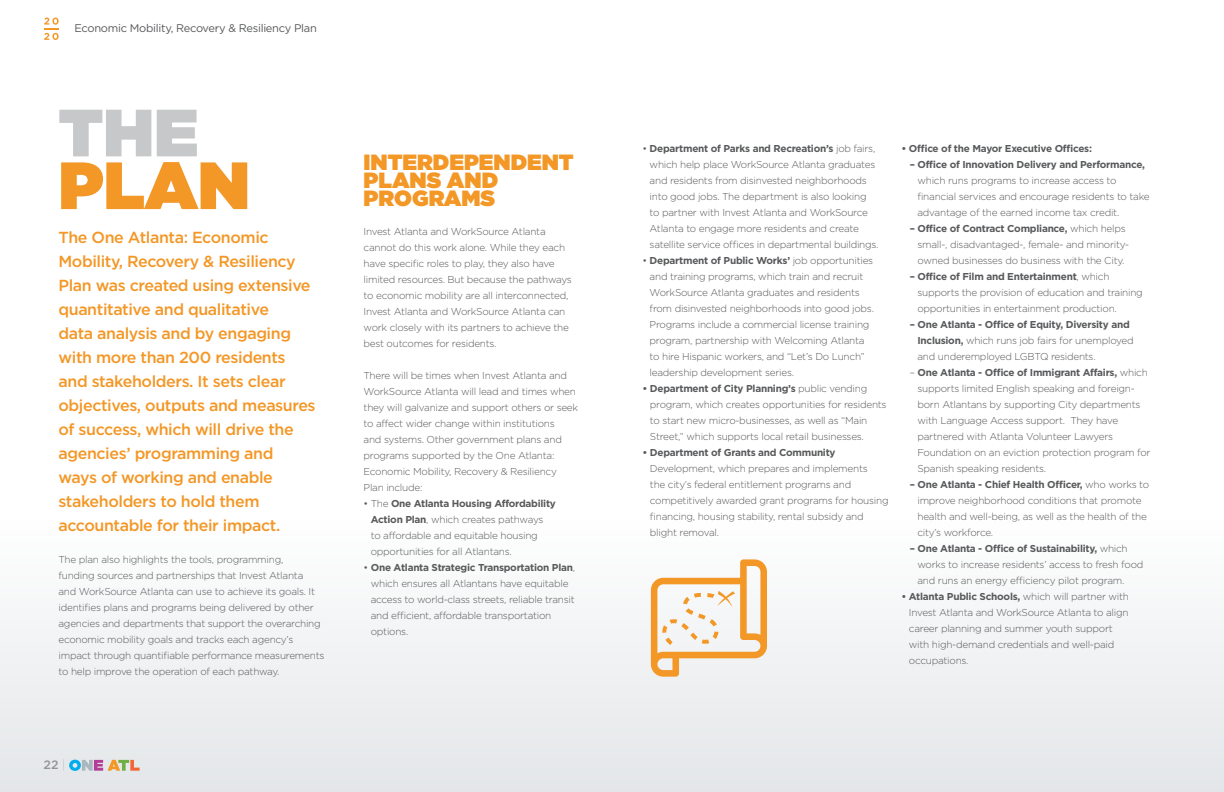
<style>
.page{position:relative;width:1224px;height:792px;background:#fff}
.page>*{position:absolute;margin:0;border:0;box-sizing:border-box;transform-origin:0 0}
.t1{font:900 66.6px "Gotham";color:#f39726}
.t2{font:900 66.6px "Gotham";color:#c7c8ca}
.t3{font:900 22px/18px "Gotham";color:#f39726}
.t4{font:500 16px/24px "Gotham";letter-spacing:-.025em;color:#f39726}
.t5{font:500 12.2px "Gotham";color:#949598}
.t6{font:11.1px "Gotham";letter-spacing:-.025em;color:#58595b}
.t7{font:300 10px/16px "Gotham";letter-spacing:-.025em;color:#58595b}
.t8{font:700 10px "Gotham";letter-spacing:-.025em;color:#58595b}
.s1{font-weight:700}
.s2{font-weight:100}
</style>
<div class="page">
<div style="left:0;top:521px;width:612px;height:271px;background:linear-gradient(to right,#f1f2f3,#f1f2f3)"></div>
<div style="left:612px;top:521px;width:612px;height:271px;background:linear-gradient(to right,#eff1f2,#f1f3f4)"></div>
<svg style="left:44px;top:18px;width:15px;height:22px"></svg>
<svg style="left:69px;top:760px;width:71px;height:11px"></svg>
<svg style="left:651px;top:559px;width:116px;height:118px"></svg>
<p class="t6" style="left:74px;top:22px;width:244px">Economic Mobility, Recovery &amp; Resiliency Plan</p>
<h1 class="t2" style="left:58px;top:94px;width:141px">THE</h1>
<h1 class="t1" style="left:58px;top:147px;width:193px">PLAN</h1>
<h2 class="t3" style="left:364px;top:152px;width:212px">INTERDEPENDENT<br>PLANS AND<br>PROGRAMS</h2>
<p class="t7" style="left:364px;top:223px;width:210px">Invest Atlanta and WorkSource Atlanta cannot do this work alone. While they each have specific roles to play, they also have limited resources. But because the pathways to economic mobility are all interconnected, Invest Atlanta and WorkSource Atlanta can work closely with its partners to achieve the best outcomes for residents.</p>
<p class="t7" style="left:364px;top:367px;width:216px">There will be times when Invest Atlanta and WorkSource Atlanta will lead and times when they will galvanize and support others or seek to affect wider change within institutions<br>and systems. Other government plans and programs supported by the One Atlanta:<br>Economic Mobility, Recovery &amp; Resiliency Plan include:</p>
<p class="t7" style="left:371px;top:495px;width:187px;text-indent:-7px">• The <span class="s1">One Atlanta Housing Affordability Action Plan</span>, which creates pathways<br>to affordable and equitable housing opportunities for all Atlantans.</p>
<p class="t7" style="left:371px;top:559px;width:206px;text-indent:-7px">• <span class="s1">One Atlanta Strategic Transportation Plan</span>, which ensures all Atlantans have equitable access to world-class streets, reliable transit and efficient, affordable transportation options.</p>
<p class="t4" style="left:58px;top:225px;width:259px">The One Atlanta: Economic<br>Mobility, Recovery &amp; Resiliency<br>Plan was created using extensive quantitative and qualitative<br>data analysis and by engaging with more than 200 residents and stakeholders. It sets clear objectives, outputs and measures of success, which will drive the agencies’ programming and ways of working and enable stakeholders to hold them accountable for their impact.</p>
<p class="t7" style="left:58px;top:551px;width:267px">The plan also highlights the tools, programming,<br>funding sources and partnerships that Invest Atlanta<br>and WorkSource Atlanta can use to achieve its goals. It identifies plans and programs being delivered by other agencies and departments that support the overarching economic mobility goals and tracks each agency’s impact through quantifiable performance measurements to help improve the operation of each pathway.</p>
<p class="t5" style="left:44px;top:758px;width:23px">22 <span class="s2">|</span></p>
<p class="t7" style="left:650px;top:140px;width:230px;text-indent:-7px">• <span class="s1">Department of Parks and Recreation’s</span> job fairs, which help place WorkSource Atlanta graduates and residents from disinvested neighborhoods into good jobs. The department is also looking to partner with Invest Atlanta and WorkSource Atlanta to engage more residents and create satellite service offices in departmental buildings.</p>
<p class="t7" style="left:650px;top:252px;width:226px;text-indent:-7px">• <span class="s1">Department of Public Works’</span> job opportunities and training programs, which train and recruit WorkSource Atlanta graduates and residents from disinvested neighborhoods into good jobs.<br>Programs include a commercial license training program, partnership with Welcoming Atlanta to hire Hispanic workers, and “Let’s Do Lunch” leadership development series.</p>
<p class="t7" style="left:650px;top:380px;width:238px;text-indent:-8px"><span class="s1">• Department of City Planning’s</span> public vending program, which creates opportunities for residents to start new micro-businesses, as well as “Main Street,” which supports local retail businesses.</p>
<p class="t8" style="left:642px;top:447px;width:195px">• Department of Grants and Community</p>
<p class="t7" style="left:650px;top:460px;width:240px">Development, which prepares and implements<br>the city’s federal entitlement programs and competitively awarded grant programs for housing financing, housing stability, rental subsidy and blight removal.</p>
<p class="t8" style="left:901px;top:143px;width:192px">• Office of the Mayor Executive Offices:</p>
<p class="t8" style="left:910px;top:159px;width:237px">– Office of Innovation Delivery and Performance,</p>
<p class="t7" style="left:917px;top:172px;width:234px">which runs programs to increase access to financial services and encourage residents to take advantage of the earned income tax credit.</p>
<p class="t7" style="left:917px;top:220px;width:213px;text-indent:-8px"><span class="s1">– Office of Contract Compliance,</span> which helps small-, disadvantaged-, female- and minority&shy;owned businesses do business with the City.</p>
<p class="t7" style="left:917px;top:268px;width:227px;text-indent:-8px"><span class="s1">– Office of Film and Entertainment</span>, which supports the provision of education and training opportunities in entertainment production.</p>
<p class="t7" style="left:917px;top:316px;width:218px;text-indent:-8px"><span class="s1">– One Atlanta - Office of Equity, Diversity and<br>Inclusion,</span> which runs job fairs for unemployed and underemployed LGBTQ residents.</p>
<p class="t7" style="left:917px;top:364px;width:235px;text-indent:-8px">– <span class="s1">One Atlanta - Office of Immigrant Affairs,</span> which supports limited English speaking and foreign&shy;born Atlantans by supporting City departments with Language Access support. They have partnered with Atlanta Volunteer Lawyers Foundation on an eviction protection program for Spanish speaking residents.</p>
<p class="t7" style="left:917px;top:476px;width:233px;text-indent:-8px"><span class="s1">– One Atlanta - Chief Health Officer,</span> who works to improve neighborhood conditions that promote health and well-being, as well as the health of the city’s workforce.</p>
<p class="t7" style="left:917px;top:540px;width:227px;text-indent:-8px"><span class="s1">– One Atlanta - Office of Sustainability,</span> which works to increase residents’ access to fresh food and runs an energy efficiency pilot program.</p>
<p class="t7" style="left:909px;top:588px;width:222px;text-indent:-8px"><span class="s1">• Atlanta Public Schools,</span> which will partner with Invest Atlanta and WorkSource Atlanta to align career planning and summer youth support with high-demand credentials and well-paid occupations.</p>
</div>
